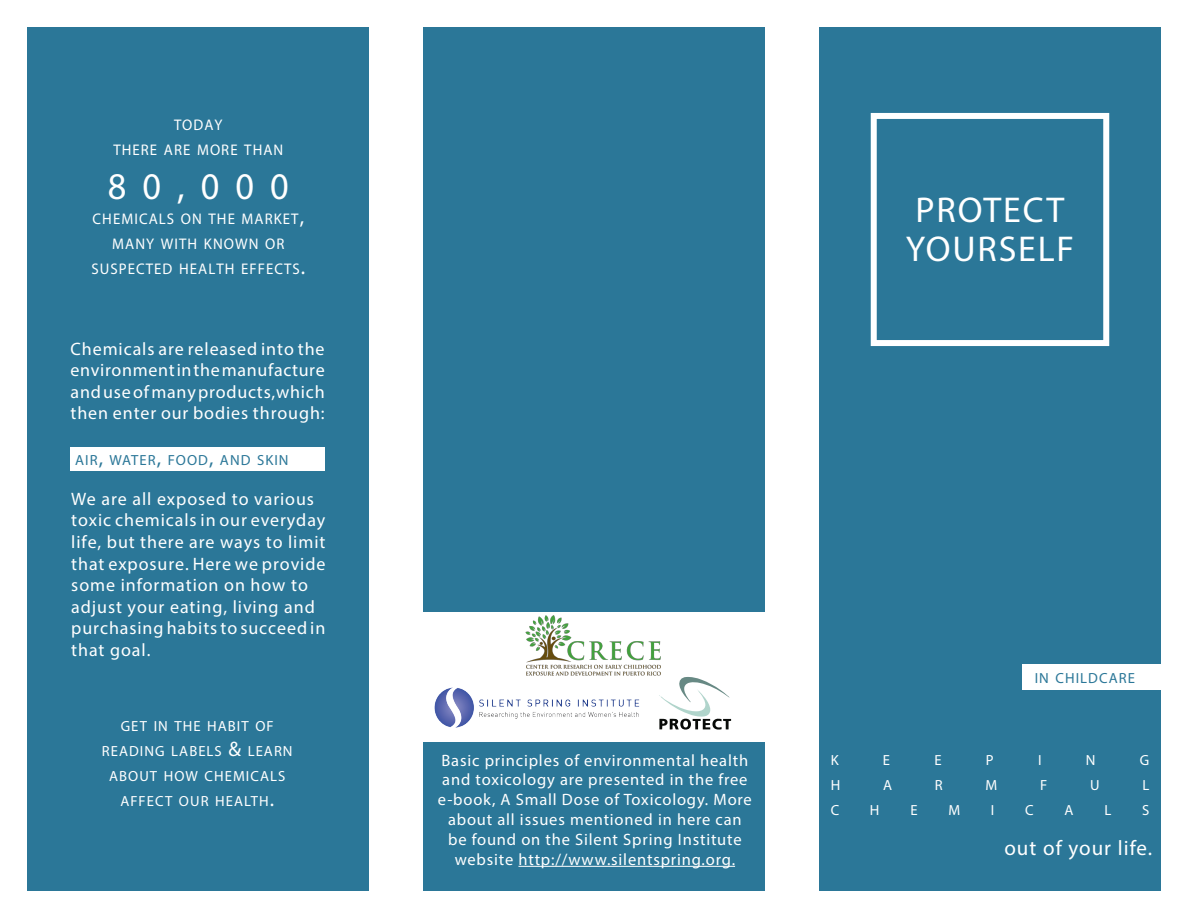
<style>
.page{position:relative;width:1188px;height:918px;background:#fff}
.page>*{position:absolute;margin:0;border:0;box-sizing:border-box;transform-origin:0 0}
.t1{font:37.8px "Myriad Pro";color:#fff;scale:.96 1}
.t2{font:36px "Myriad Pro";letter-spacing:.05em;color:#fff}
.t3{font:21px "Myriad Pro";letter-spacing:.05em;color:#fff}
.t4{font:18px/21.6px "Myriad Pro";letter-spacing:.05em;color:#fff}
.t5{font:16.5px/19.8px "Myriad Pro";letter-spacing:.05em;color:#fff;text-align:center}
.t6{font:15.45px/25.2px "Myriad Pro";letter-spacing:.07em;color:#fff;text-align:center;scale:.96 1}
.t7{font:14.7px/25.2px "Myriad Pro";letter-spacing:.07em;color:#fff;text-align:center}
.t8{font:14.7px "Myriad Pro";letter-spacing:.07em;color:#2b7798}
.s1{font-size:22.05px}
.s2{font-size:21px}
</style>
<div class="page">
<div style="left:819px;top:27px;width:342px;height:864px;background:#2b7798"></div>
<div style="left:27px;top:27px;width:342px;height:864px;background:#2b7798"></div>
<div style="left:423px;top:27px;width:342px;height:864px;background:#2b7798"></div>
<div style="left:1022px;top:664px;width:139px;height:25px;background:#fff"></div>
<div style="left:871px;top:113px;width:238px;height:233px;border:6px solid #fff"></div>
<hr style="left:518px;top:866px;width:217px;height:1px;background:#fff">
<div style="left:71px;top:448px;width:254px;height:23px;background:#fff"></div>
<div style="left:423px;top:612px;width:342px;height:130px;background:#fff"></div>
<img style="left:435px;top:688px;width:205px;height:40px">
<svg style="left:659px;top:677px;width:72px;height:53px"></svg>
<img style="left:526px;top:616px;width:135px;height:59px">
<p class="t6" style="left:174px;top:112px;width:52px">TODAY</p>
<p class="t6" style="left:113px;top:137px;width:179px">THERE ARE MORE THAN</p>
<p class="t1" style="left:108px;top:163px;width:190px">80,000</p>
<p class="t6" style="left:91px;top:206px;width:224px">CHEMICALS ON THE MARKET<span class="s1">,<br></span>MANY WITH KNOWN OR<br>SUSPECTED HEALTH EFFECTS<span class="s1">.</span></p>
<p class="t4" style="left:71px;top:337px;width:256px">Chemicals are released into the</p>
<p class="t4" style="left:71px;top:359px;width:256px">environment in the manufacture</p>
<p class="t4" style="left:71px;top:381px;width:256px">and use of many products,which then enter our bodies through:</p>
<p class="t8" style="left:75px;top:451px;width:215px">AIR<span class="s2">,</span> WATER<span class="s2">,</span> FOOD<span class="s2">,</span> AND SKIN</p>
<p class="t4" style="left:71px;top:488px;width:256px">We are all exposed to various toxic chemicals in our everyday life, but there are ways to limit that exposure. Here we provide some information on how to adjust your eating, living and purchasing habits to succeed in that goal.</p>
<p class="t7" style="left:102px;top:713px;width:192px">GET IN THE HABIT OF<br>READING LABELS <span class="s2">&amp;</span> LEARN<br>ABOUT HOW CHEMICALS<br>AFFECT OUR HEALTH<span class="s2">.</span></p>
<p class="t2" style="left:916px;top:188px;width:150px">PROTECT</p>
<p class="t2" style="left:906px;top:226px;width:170px">YOURSELF</p>
<p class="t5" style="left:438px;top:750px;width:316px">Basic principles of environmental health and toxicology are presented in the free e-book, A Small Dose of Toxicology. More about all issues mentioned in here can be found on the Silent Spring Institute website http://www.silentspring.org.</p>
<p class="t8" style="left:1035px;top:669px;width:102px">IN CHILDCARE</p>
<p class="t7" style="left:831px;top:747px;width:9px">K</p>
<p class="t7" style="left:883px;top:747px;width:9px">E</p>
<p class="t7" style="left:934px;top:747px;width:9px">E</p>
<p class="t7" style="left:986px;top:747px;width:9px">P</p>
<p class="t7" style="left:1038px;top:747px;width:5px">I</p>
<p class="t7" style="left:1086px;top:747px;width:11px">N</p>
<p class="t7" style="left:1140px;top:747px;width:11px">G</p>
<p class="t7" style="left:831px;top:773px;width:11px">H</p>
<p class="t7" style="left:883px;top:773px;width:10px">A</p>
<p class="t7" style="left:935px;top:773px;width:9px">R</p>
<p class="t7" style="left:986px;top:773px;width:13px">M</p>
<p class="t7" style="left:1040px;top:773px;width:9px">F</p>
<p class="t7" style="left:1090px;top:773px;width:11px">U</p>
<p class="t7" style="left:1142px;top:773px;width:8px">L</p>
<p class="t7" style="left:831px;top:798px;width:10px">C</p>
<p class="t7" style="left:870px;top:798px;width:11px">H</p>
<p class="t7" style="left:910px;top:798px;width:9px">E</p>
<p class="t7" style="left:948px;top:798px;width:13px">M</p>
<p class="t7" style="left:991px;top:798px;width:5px">I</p>
<p class="t7" style="left:1025px;top:798px;width:10px">C</p>
<p class="t7" style="left:1065px;top:798px;width:10px">A</p>
<p class="t7" style="left:1104px;top:798px;width:8px">L</p>
<p class="t7" style="left:1142px;top:798px;width:9px">S</p>
<p class="t3" style="left:1004px;top:835px;width:149px">out of your life.</p>
</div>
